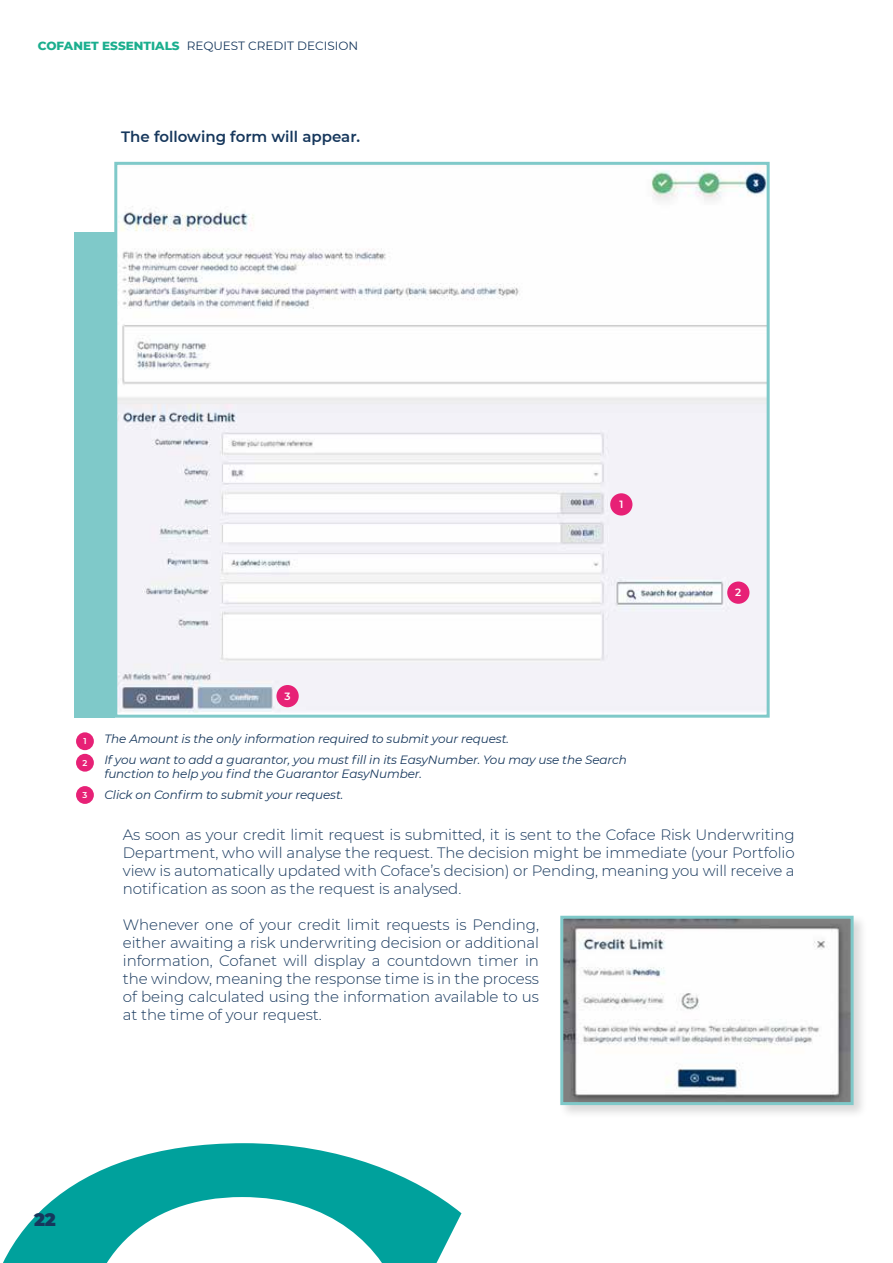
<style>
.page{position:relative;width:893px;height:1263px;background:#fff}
.page>*{position:absolute;margin:0;border:0;box-sizing:border-box;transform-origin:0 0}
.t1{font:900 18px "Montserrat";color:#16375c}
.t2{font:300 15px/18px "Montserrat";letter-spacing:-.005em;color:#16375c;text-align:justify}
.t3{font:600 15px "Montserrat";color:#16375c}
.t4{font:italic 12px/21px "Montserrat";letter-spacing:-.01em;color:#16375c}
.t5{font:12px "Montserrat";color:#16375c}
.t6{font:600 10.5px "Montserrat";color:#fff}
.t7{font:600 8.4px "Montserrat";color:#fff}
.s1{font-weight:800;color:#1bae8e}
</style>
<div class="page">
<svg style="left:3px;top:1143px;width:458px;height:120px;fill:#00a19c"></svg>
<img style="left:118px;top:170px;width:648px;height:543px">
<div style="left:114px;top:162px;width:656px;height:556px;border:3px solid #7fc9c9"></div>
<div style="left:74px;top:232px;width:41px;height:486px;background:#7fc9c9"></div>
<div style="left:558px;top:913px;width:309px;height:206px;background:#000;opacity:.15"></div>
<img style="left:564px;top:920px;width:286px;height:181px">
<div style="left:560px;top:916px;width:294px;height:189px;border:3px solid #7fc9c9"></div>
<div style="left:610px;top:493px;width:22px;height:22px;background:#e72176;border-radius:50%"></div>
<div style="left:727px;top:581px;width:22px;height:23px;background:#e72176;border-radius:50%"></div>
<div style="left:276px;top:685px;width:23px;height:22px;background:#e72176;border-radius:50%"></div>
<div style="left:76px;top:732px;width:18px;height:18px;background:#e72176;border-radius:50%"></div>
<div style="left:76px;top:754px;width:18px;height:18px;background:#e72176;border-radius:50%"></div>
<div style="left:76px;top:786px;width:18px;height:18px;background:#e72176;border-radius:50%"></div>
<p class="t5" style="left:38px;top:37px;width:322px"><span class="s1">COFANET ESSENTIALS</span> REQUEST CREDIT DECISION</p>
<p class="t3" style="left:121px;top:126px;width:240px">The following form will appear.</p>
<p class="t6" style="left:619px;top:497px;width:6px">1</p>
<p class="t6" style="left:735px;top:585px;width:8px">2</p>
<p class="t7" style="left:83px;top:735px;width:5px">1</p>
<p class="t7" style="left:83px;top:757px;width:6px">2</p>
<p class="t7" style="left:83px;top:789px;width:6px">3</p>
<p class="t6" style="left:285px;top:689px;width:8px">3</p>
<p class="t4" style="left:104px;top:728px;width:524px">The Amount is the only information required to submit your request.<br>If you want to add a guarantor, you must fill in its EasyNumber. You may use the Search</p>
<p class="t4" style="left:104px;top:763px;width:319px">function to help you find the Guarantor EasyNumber.<br>Click on Confirm to submit your request.</p>
<p class="t2" style="left:123px;top:825px;width:673px">As soon as your credit limit request is submitted, it is sent to the Coface Risk Underwriting Department, who will analyse the request. The decision might be immediate (your Portfolio view is automatically updated with Coface’s decision) or Pending, meaning you will receive a notification as soon as the request is analysed.</p>
<p class="t2" style="left:123px;top:915px;width:418px">Whenever one of your credit limit requests is Pending, either awaiting a risk underwriting decision or additional information, Cofanet will display a countdown timer in the window, meaning the response time is in the process of being calculated using the information available to us at the time of your request.</p>
<p class="t1" style="left:34px;top:1206px;width:23px">22</p>
</div>
